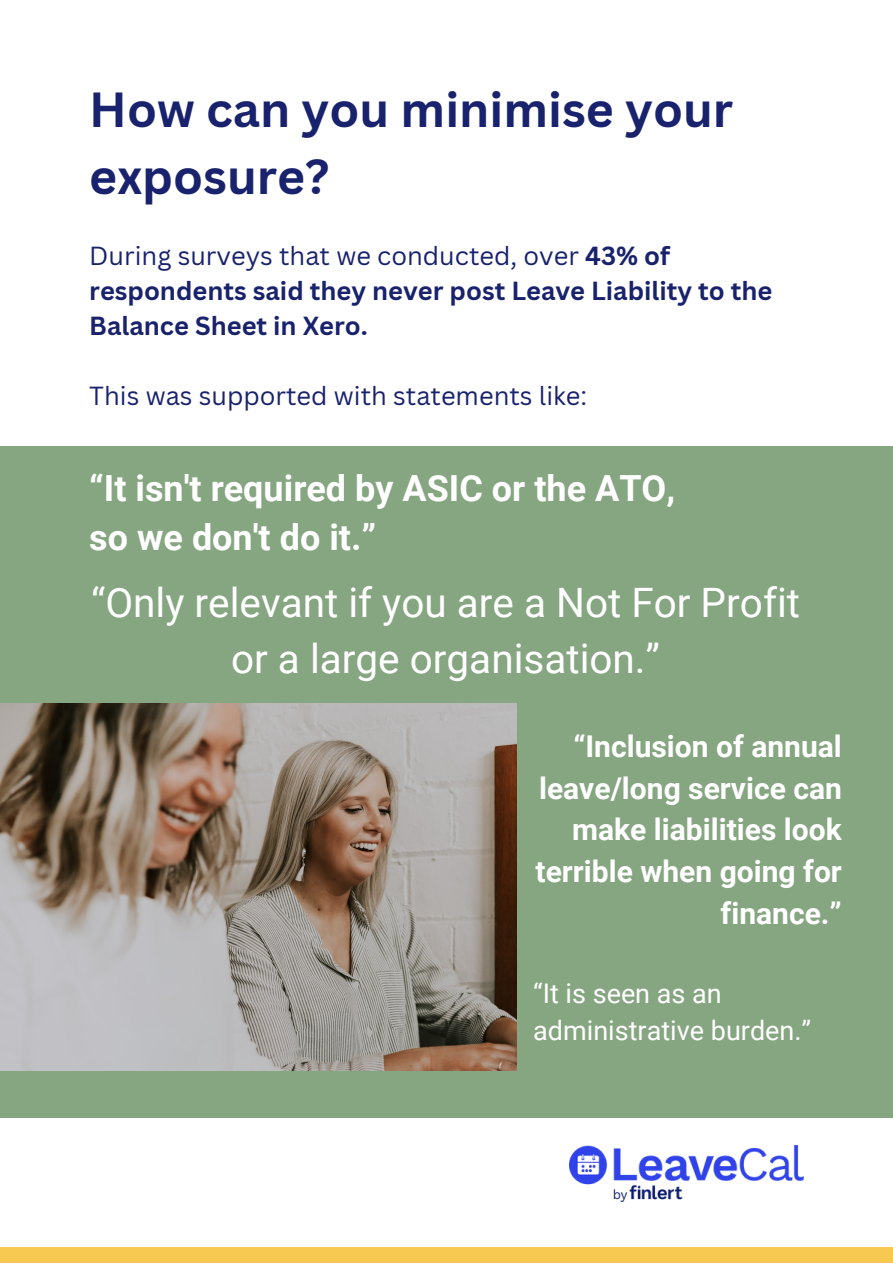
<style>
.page{position:relative;width:893px;height:1264px;background:#fff}
.page>*{position:absolute;margin:0;border:0;box-sizing:border-box;transform-origin:0 0}
.t1{font:700 48px/66.3px "Canva Sans";color:#19226c}
.t2{font:40.5px/56.2px "Roboto";color:#fff;text-align:center}
.t3{font:700 36px/49.5px "Roboto";color:#fff}
.t4{font:700 30px/41.5px "Roboto";color:#fff;text-align:right}
.t5{font:27px/37px "Roboto";color:#fff}
.t6{font:700 25.5px/34.8px "Canva Sans";color:#19226c}
.t7{font:25.5px "Canva Sans";color:#19226c}
.s1{font-weight:400}
</style>
<div class="page">
<img style="left:569px;top:1145px;width:234px;height:56px">
<div style="left:0;top:1247px;width:892px;height:15px;background:#f8c950"></div>
<div style="left:0;top:446px;width:892px;height:671px;background:#86a581"></div>
<img style="left:0;top:703px;width:517px;height:367px">
<h1 class="t1" style="left:89px;top:76px;width:645px">How can you minimise your exposure?</h1>
<p class="t6" style="left:89px;top:238px;width:684px"><span class="s1">During surveys that we conducted, over</span> 43% of respondents said they never post Leave Liability to the<br>Balance Sheet in Xero.</p>
<p class="t7" style="left:89px;top:377px;width:499px">This was supported with statements like:</p>
<h3 class="t3" style="left:89px;top:463px;width:587px">“It isn't required by ASIC or the ATO, so we don't do it.”</h3>
<h2 class="t2" style="left:91px;top:574px;width:710px">“Only relevant if you are a Not For Profit or a large organisation.”</h2>
<p class="t4" style="left:535px;top:726px;width:308px">“Inclusion of annual leave/long service can make liabilities look terrible when going for finance.”</p>
<p class="t5" style="left:533px;top:974px;width:279px">“It is seen as an administrative burden.”</p>
</div>
